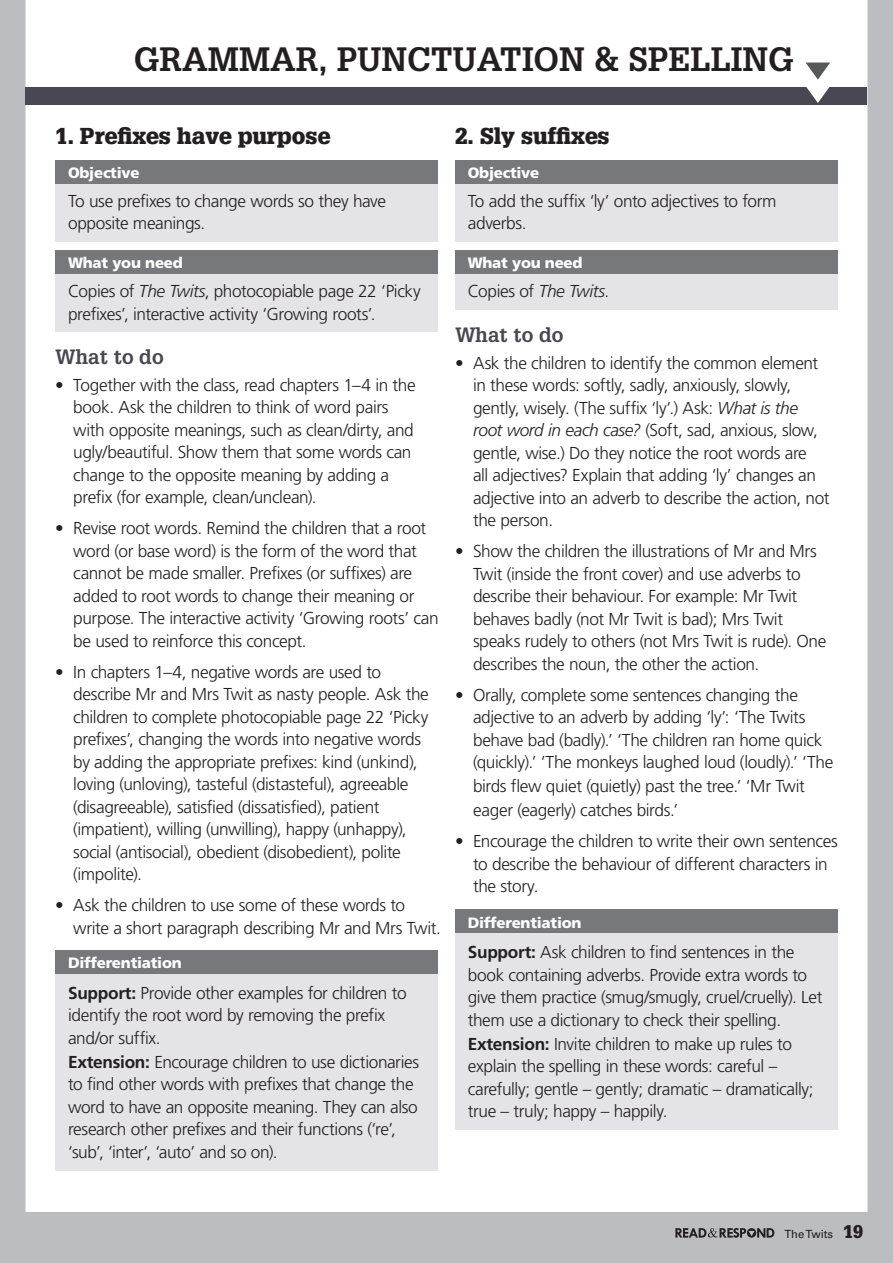
<style>
.page{position:relative;width:893px;height:1263px;background:#bcbdc0}
.page>*{position:absolute;margin:0;border:0;box-sizing:border-box;transform-origin:0 0}
.t1{font:700 33px "Glypha LT Std";color:#231f20}
.lesson_h{font:900 22.5px "Glypha LT Std";color:#231f20}
.sh_tt{font:700 20.25px "Glypha LT Std";color:#484752}
.bt_tt{font:300 17.25px/22.5px "Frutiger LT Std";letter-spacing:-.025em;color:#231f20}
.sh_box{font:900 15px "Frutiger LT Std";letter-spacing:-.015em;color:#fff}
.t2{font:11.25px "Univers LT Std";color:#231f20}
.s1{font-style:italic}
.s2{font-weight:700}
.s3{font-family:"Glypha LT Std";font-weight:900;font-size:18px}
</style>
<div class="page">
<div style="left:26px;top:0;width:841px;height:1212px;background:#fff"></div>
<svg style="left:675px;top:1228px;width:99px;height:10px"></svg>
<div style="left:26px;top:87px;width:841px;height:17px;background:#484752"></div>
<svg style="left:805px;top:86px;width:25px;height:17px"></svg>
<svg style="left:805px;top:63px;width:25px;height:17px"></svg>
<div style="left:55px;top:160px;width:383px;height:82px;background:#e4e3e8"></div>
<div style="left:455px;top:160px;width:383px;height:82px;background:#e4e3e8"></div>
<div style="left:55px;top:160px;width:383px;height:24px;background:#76787b"></div>
<div style="left:455px;top:160px;width:383px;height:24px;background:#76787b"></div>
<div style="left:455px;top:910px;width:383px;height:220px;background:#e4e3e8"></div>
<div style="left:455px;top:909px;width:383px;height:24px;background:#76787b"></div>
<div style="left:455px;top:250px;width:383px;height:60px;background:#e4e3e8"></div>
<div style="left:455px;top:250px;width:383px;height:24px;background:#76787b"></div>
<div style="left:55px;top:951px;width:383px;height:219px;background:#e4e3e8"></div>
<div style="left:55px;top:951px;width:383px;height:23px;background:#76787b"></div>
<div style="left:55px;top:250px;width:383px;height:82px;background:#e4e3e8"></div>
<div style="left:55px;top:250px;width:383px;height:24px;background:#76787b"></div>
<p class="t1" style="left:134px;top:39px;width:661px">GRAMMAR, PUNCTUATION &amp; SPELLING</p>
<p class="lesson_h" style="left:55px;top:122px;width:276px">1. Prefixes have purpose</p>
<p class="lesson_h" style="left:455px;top:122px;width:156px">2. Sly suffixes</p>
<p class="sh_box" style="left:68px;top:164px;width:73px">Objective</p>
<p class="bt_tt" style="left:68px;top:190px;width:320px">To use prefixes to change words so they have opposite meanings.</p>
<p class="sh_box" style="left:468px;top:164px;width:73px">Objective</p>
<p class="bt_tt" style="left:468px;top:190px;width:310px">To add the suffix ‘ly’ onto adjectives to form adverbs.</p>
<p class="sh_box" style="left:68px;top:254px;width:116px">What you need</p>
<p class="bt_tt" style="left:68px;top:280px;width:354px">Copies of <span class="s1">The Twits</span>, photocopiable page 22 ‘Picky prefixes’, interactive activity ‘Growing roots’.</p>
<p class="sh_tt" style="left:55px;top:344px;width:110px">What to do</p>
<p class="bt_tt" style="left:73px;top:374px;width:344px;text-indent:-18px">• Together with the class, read chapters 1–4 in the book. Ask the children to think of word pairs with opposite meanings, such as clean/dirty, and ugly/beautiful. Show them that some words can change to the opposite meaning by adding a prefix (for example, clean/unclean).</p>
<p class="bt_tt" style="left:73px;top:517px;width:367px;text-indent:-18px">• Revise root words. Remind the children that a root word (or base word) is the form of the word that cannot be made smaller. Prefixes (or suffixes) are added to root words to change their meaning or purpose. The interactive activity ‘Growing roots’ can be used to reinforce this concept.</p>
<p class="bt_tt" style="left:73px;top:661px;width:357px;text-indent:-18px">• In chapters 1–4, negative words are used to describe Mr and Mrs Twit as nasty people. Ask the children to complete photocopiable page 22 ‘Picky prefixes’, changing the words into negative words by adding the appropriate prefixes: kind (unkind), loving (unloving), tasteful (distasteful), agreeable (disagreeable), satisfied (dissatisfied), patient (impatient), willing (unwilling), happy (unhappy), social (antisocial), obedient (disobedient), polite (impolite).</p>
<p class="bt_tt" style="left:73px;top:894px;width:369px;text-indent:-18px">• Ask the children to use some of these words to write a short paragraph describing Mr and Mrs Twit.</p>
<p class="sh_box" style="left:68px;top:954px;width:115px">Differentiation</p>
<p class="bt_tt" style="left:68px;top:982px;width:340px"><span class="s2">Support:</span> Provide other examples for children to identify the root word by removing the prefix and/or suffix.</p>
<p class="bt_tt" style="left:68px;top:1051px;width:353px"><span class="s2">Extension:</span> Encourage children to use dictionaries to find other words with prefixes that change the word to have an opposite meaning. They can also research other prefixes and their functions (‘re’, ‘sub’, ‘inter’, ‘auto’ and so on).</p>
<p class="sh_box" style="left:468px;top:254px;width:116px">What you need</p>
<p class="bt_tt" style="left:468px;top:280px;width:143px">Copies of <span class="s1">The Twits</span>.</p>
<p class="sh_tt" style="left:455px;top:322px;width:110px">What to do</p>
<p class="bt_tt" style="left:473px;top:352px;width:358px;text-indent:-18px">• Ask the children to identify the common element in these words: softly, sadly, anxiously, slowly, gently, wisely. (The suffix ‘ly’.) Ask: <span class="s1">What is the root word in each case?</span> (Soft, sad, anxious, slow, gentle, wise.) Do they notice the root words are<br>all adjectives? Explain that adding ‘ly’ changes an adjective into an adverb to describe the action, not the person.</p>
<p class="bt_tt" style="left:473px;top:540px;width:355px;text-indent:-18px">• Show the children the illustrations of Mr and Mrs Twit (inside the front cover) and use adverbs to describe their behaviour. For example: Mr Twit behaves badly (not Mr Twit is bad); Mrs Twit speaks rudely to others (not Mrs Twit is rude). One describes the noun, the other the action.</p>
<p class="bt_tt" style="left:473px;top:683px;width:362px;line-height:23.1px;text-indent:-18px">• Orally, complete some sentences changing the adjective to an adverb by adding ‘ly’: ‘The Twits behave bad (badly).’ ‘The children ran home quick (quickly).’ ‘The monkeys laughed loud (loudly).’ ‘The birds flew quiet (quietly) past the tree.’ ‘Mr Twit eager (eagerly) catches birds.’</p>
<p class="bt_tt" style="left:473px;top:830px;width:366px;text-indent:-18px">• Encourage the children to write their own sentences to describe the behaviour of different characters in the story.</p>
<p class="sh_box" style="left:468px;top:913px;width:115px">Differentiation</p>
<p class="bt_tt" style="left:468px;top:941px;width:356px"><span class="s2">Support:</span> Ask children to find sentences in the book containing adverbs. Provide extra words to give them practice (smug/smugly, cruel/cruelly). Let them use a dictionary to check their spelling.</p>
<p class="bt_tt" style="left:468px;top:1032px;width:347px"><span class="s2">Extension:</span> Invite children to make up rules to explain the spelling in these words: careful – carefully; gentle – gently; dramatic – dramatically; true – truly; happy – happily.</p>
<p class="t2" style="left:784px;top:1227px;width:80px">The Twits <span class="s3">19</span></p>
</div>
